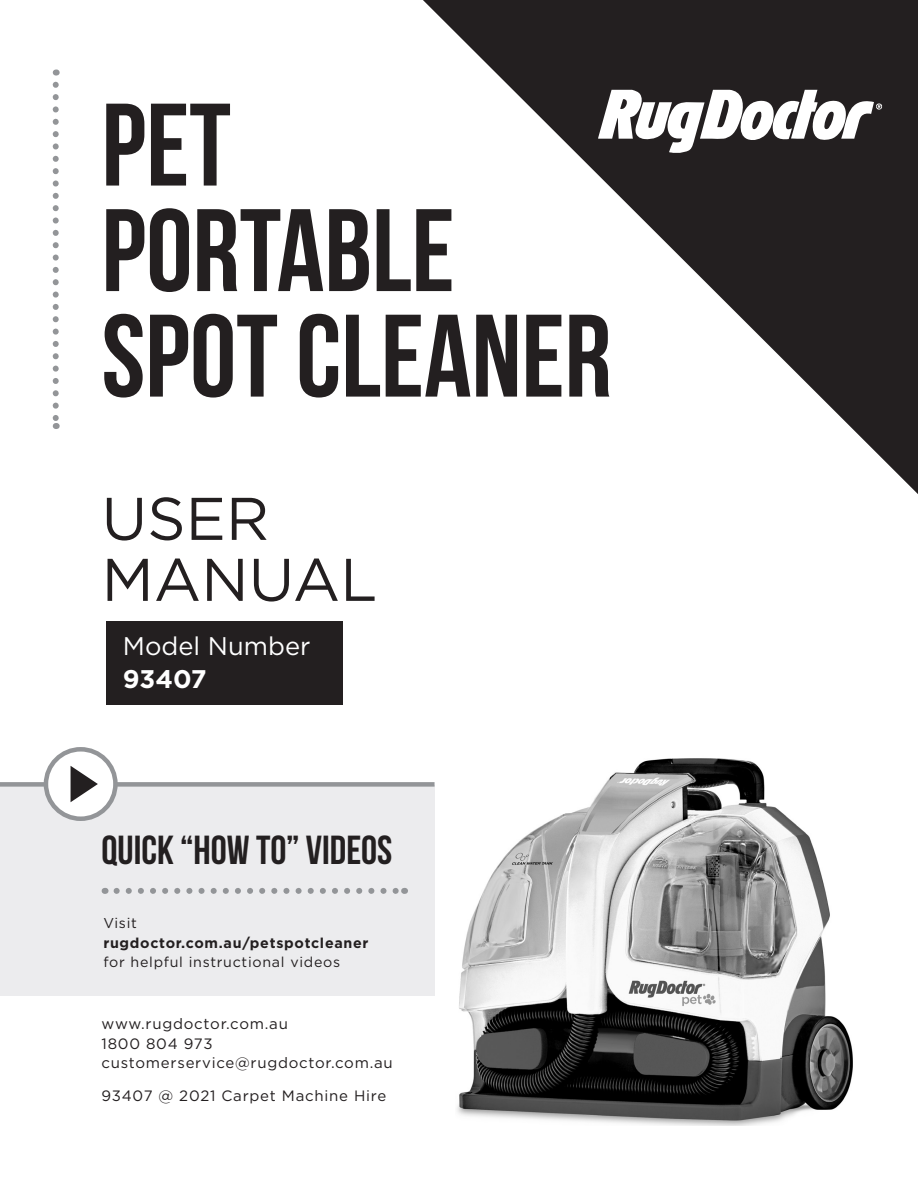
<style>
.page{position:relative;width:918px;height:1188px;background:#fff}
.page>*{position:absolute;margin:0;border:0;box-sizing:border-box;transform-origin:0 0}
.t1{font:700 117px "Bebas Neue";color:#231f20}
.t2{font:60.15px/61.1px "Gotham";color:#231f20}
.t3{font:700 40.5px "Bebas Neue";color:#231f20}
.t4{font:25.5px "Gotham";color:#fff}
.t5{font:700 25.5px "Gotham";letter-spacing:-.005em;color:#fff}
.t6{font:15px/19.5px "Gotham";letter-spacing:.05em;color:#231f20}
.t7{font:14.25px "Gotham";letter-spacing:.05em;color:#231f20}
.t8{font:700 14.25px "Gotham";letter-spacing:.05em;color:#231f20}
</style>
<div class="page">
<div style="left:0;top:785px;width:435px;height:211px;background:#ececee"></div>
<div style="left:107px;top:621px;width:236px;height:83px;background:#231f20"></div>
<svg style="left:423px;top:0;width:495px;height:494px"></svg>
<svg style="left:598px;top:90px;width:284px;height:63px"></svg>
<svg style="left:53px;top:85px;width:6px;height:344px"></svg>
<svg style="left:117px;top:888px;width:281px;height:6px"></svg>
<div style="left:0;top:782px;width:435px;height:5px;background:#939598"></div>
<svg style="left:46px;top:749px;width:69px;height:70px;fill:#fff"></svg>
<div style="left:44px;top:747px;width:74px;height:74px;border:4px solid #939598;border-radius:50%"></div>
<svg style="left:71px;top:766px;width:27px;height:36px"></svg>
<img style="left:457px;top:758px;width:396px;height:367px">
<p class="t1" style="left:102px;top:81px;width:131px">PET</p>
<p class="t1" style="left:102px;top:186px;width:355px">PORTABLE</p>
<p class="t1" style="left:102px;top:292px;width:512px">SPOT CLEANER</p>
<p class="t2" style="left:102px;top:487px;width:277px">USER<br>MANUAL</p>
<p class="t4" style="left:123px;top:631px;width:189px">Model Number</p>
<p class="t5" style="left:123px;top:664px;width:85px">93407</p>
<p class="t3" style="left:102px;top:828px;width:292px">QUICK “HOW TO” VIDEOS</p>
<p class="t7" style="left:103px;top:915px;width:35px">Visit</p>
<p class="t8" style="left:103px;top:934px;width:267px">rugdoctor.com.au/petspotcleaner</p>
<p class="t7" style="left:103px;top:954px;width:238px">for helpful instructional videos</p>
<p class="t6" style="left:102px;top:1014px;width:293px">www.rugdoctor.com.au<br>1800 804 973 customerservice@rugdoctor.com.au</p>
<p class="t6" style="left:102px;top:1086px;width:286px">93407 @ 2021 Carpet Machine Hire</p>
</div>
